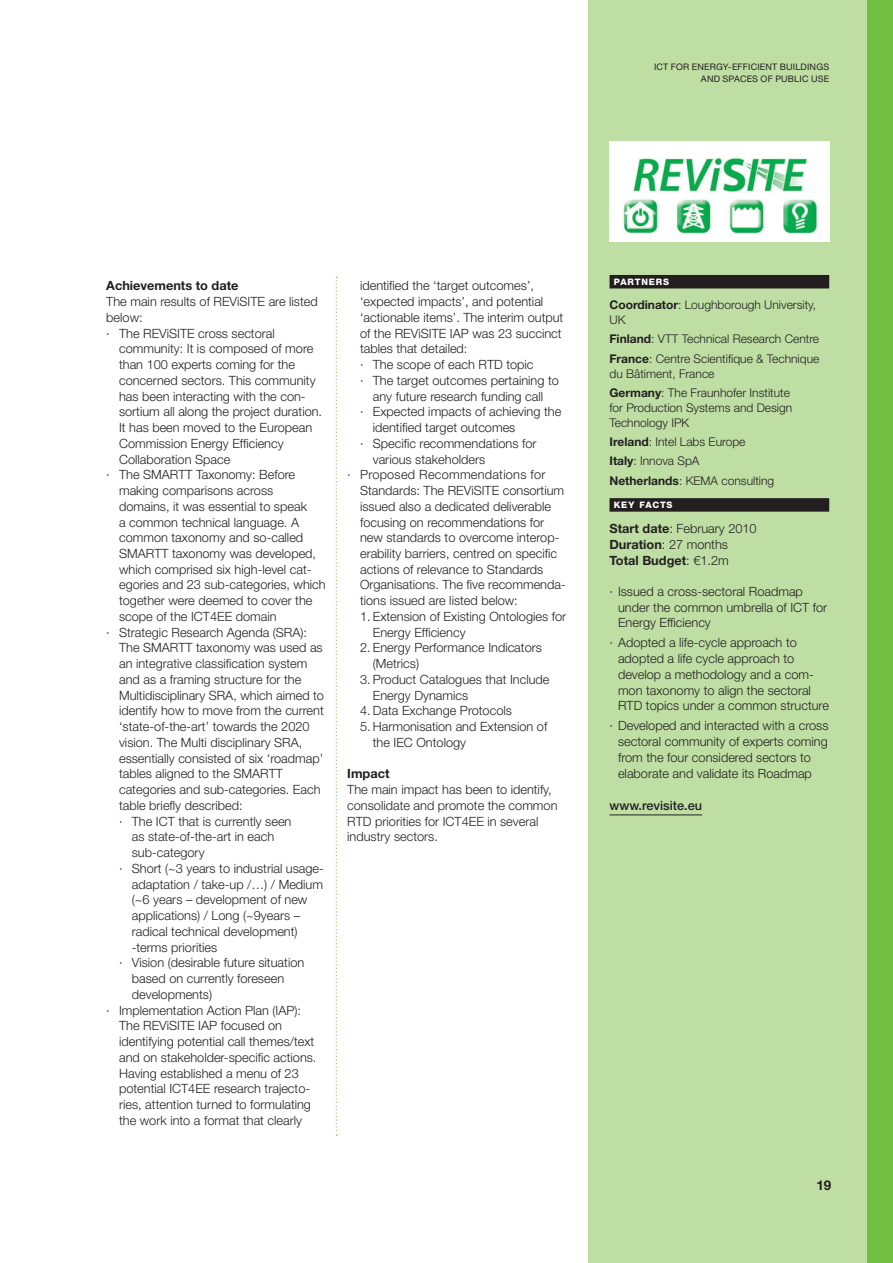
<style>
.page{position:relative;width:893px;height:1263px;background:#fff}
.page>*{position:absolute;margin:0;border:0;box-sizing:border-box;transform-origin:0 0}
.t1{font:700 13.5px "Helvetica Neue LT Std";color:#231f20}
.t2{font:300 12.75px/15.8px "Helvetica Neue LT Std";color:#231f20}
.t3{font:700 12.75px/15.8px "Helvetica Neue LT Std";color:#231f20}
.t4{font:300 12.75px "Helvetica Neue LT Std";letter-spacing:.02em;color:#231f20}
.t5{font:500 12.75px "Helvetica Neue LT Std";color:#231f20}
.t6{font:300 12px/19.2px "Helvetica Neue LT Std";color:#231f20}
.t7{font:9px/11.2px "Helvetica Neue LT Std";letter-spacing:.02em;color:#231f20;text-align:right}
.t8{font:800 8.85px "Helvetica Neue LT Std";letter-spacing:.1em;color:#fff}
.s1{font-weight:700}
.s2{font-weight:300}
</style>
<div class="page">
<svg style="left:336px;top:277px;width:1px;height:859px"></svg>
<div style="left:588px;top:0;width:304px;height:1263px;background:#bedea4"></div>
<div style="left:867px;top:0;width:25px;height:1263px;background:#72bf44"></div>
<div style="left:609px;top:275px;width:220px;height:13px;background:#231f20"></div>
<div style="left:609px;top:498px;width:220px;height:14px;background:#231f20"></div>
<hr style="left:609px;top:814px;width:93px;height:1px;background:#231f20">
<img style="left:609px;top:142px;width:220px;height:100px">
<p class="t7" style="left:654px;top:62px;width:177px">ICT FOR ENERGY-EFFICIENT BUILDINGS<br>AND SPACES OF PUBLIC USE</p>
<p class="t3" style="left:106px;top:279px;width:134px">Achievements to date</p>
<p class="t2" style="left:106px;top:295px;width:213px">The main results of REViSITE are listed below:<br>∙ The REViSITE cross sectoral</p>
<p class="t2" style="left:119px;top:342px;width:196px">community: It is composed of more</p>
<p class="t2" style="left:119px;top:358px;width:177px">than 100 experts coming for the</p>
<p class="t2" style="left:119px;top:374px;width:198px">concerned sectors. This community</p>
<p class="t2" style="left:119px;top:389px;width:188px">has been interacting with the con-</p>
<p class="t2" style="left:119px;top:405px;width:205px">sortium all along the project duration.</p>
<p class="t2" style="left:119px;top:421px;width:195px">It has been moved to the European</p>
<p class="t2" style="left:119px;top:437px;width:166px">Commission Energy Efficiency</p>
<p class="t2" style="left:119px;top:452px;width:113px">Collaboration Space</p>
<p class="t2" style="left:106px;top:468px;width:190px">∙ The SMARTT Taxonomy: Before</p>
<p class="t2" style="left:119px;top:484px;width:156px">making comparisons across</p>
<p class="t2" style="left:119px;top:499px;width:189px">domains, it was essential to speak</p>
<p class="t2" style="left:119px;top:515px;width:181px">a common technical language. A</p>
<p class="t2" style="left:119px;top:531px;width:186px">common taxonomy and so-called</p>
<p class="t2" style="left:119px;top:547px;width:198px">SMARTT taxonomy was developed,</p>
<p class="t2" style="left:119px;top:562px;width:194px">which comprised six high-level cat-</p>
<p class="t2" style="left:119px;top:578px;width:208px">egories and 23 sub-categories, which</p>
<p class="t2" style="left:119px;top:594px;width:195px">together were deemed to cover the</p>
<p class="t2" style="left:119px;top:610px;width:159px">scope of the ICT4EE domain</p>
<p class="t2" style="left:106px;top:625px;width:202px">∙ Strategic Research Agenda (SRA):</p>
<p class="t2" style="left:119px;top:641px;width:205px">The SMARTT taxonomy was used as</p>
<p class="t2" style="left:119px;top:657px;width:190px">an integrative classification system</p>
<p class="t2" style="left:119px;top:673px;width:184px">and as a framing structure for the</p>
<p class="t2" style="left:119px;top:688px;width:206px">Multidisciplinary SRA, which aimed to</p>
<p class="t2" style="left:119px;top:704px;width:206px">identify how to move from the current</p>
<p class="t2" style="left:119px;top:720px;width:192px">‘state-of-the-art’ towards the 2020</p>
<p class="t2" style="left:119px;top:736px;width:185px">vision. The Multi disciplinary SRA,</p>
<p class="t2" style="left:119px;top:751px;width:206px">essentially consisted of six ‘roadmap’</p>
<p class="t2" style="left:119px;top:767px;width:165px">tables aligned to the SMARTT</p>
<p class="t2" style="left:119px;top:783px;width:203px">categories and sub-categories. Each</p>
<p class="t2" style="left:119px;top:799px;width:125px">table briefly described:</p>
<p class="t2" style="left:119px;top:814px;width:174px">∙ The ICT that is currently seen</p>
<p class="t2" style="left:132px;top:830px;width:144px">as state-of-the-art in each</p>
<p class="t2" style="left:132px;top:846px;width:74px">sub-category</p>
<p class="t2" style="left:119px;top:862px;width:206px">∙ Short (~3 years to industrial usage-</p>
<p class="t2" style="left:132px;top:877px;width:193px">adaptation / take-up /…) / Medium</p>
<p class="t2" style="left:132px;top:893px;width:177px">(~6 years – development of new</p>
<p class="t2" style="left:132px;top:909px;width:170px">applications) / Long (~9years –</p>
<p class="t2" style="left:132px;top:925px;width:167px">radical technical development)</p>
<p class="t2" style="left:132px;top:940px;width:87px">-terms priorities</p>
<p class="t2" style="left:119px;top:956px;width:187px">∙ Vision (desirable future situation</p>
<p class="t2" style="left:132px;top:972px;width:154px">based on currently foreseen</p>
<p class="t2" style="left:132px;top:988px;width:82px">developments)</p>
<p class="t2" style="left:106px;top:1003px;width:196px">∙ Implementation Action Plan (IAP):</p>
<p class="t2" style="left:119px;top:1019px;width:164px">The REViSITE IAP focused on</p>
<p class="t2" style="left:119px;top:1035px;width:197px">identifying potential call themes/text</p>
<p class="t2" style="left:119px;top:1050px;width:199px">and on stakeholder-specific actions.</p>
<p class="t2" style="left:119px;top:1066px;width:181px">Having established a menu of 23</p>
<p class="t2" style="left:119px;top:1082px;width:193px">potential ICT4EE research trajecto-</p>
<p class="t2" style="left:119px;top:1098px;width:193px">ries, attention turned to formulating</p>
<p class="t2" style="left:119px;top:1113px;width:184px">the work into a format that clearly</p>
<p class="t2" style="left:360px;top:279px;width:175px">identified the ‘target outcomes’,</p>
<p class="t2" style="left:360px;top:295px;width:185px">‘expected impacts’, and potential</p>
<p class="t2" style="left:360px;top:311px;width:205px">‘actionable items’. The interim output</p>
<p class="t2" style="left:360px;top:326px;width:203px">of the REViSITE IAP was 23 succinct</p>
<p class="t2" style="left:360px;top:342px;width:109px">tables that detailed:</p>
<p class="t2" style="left:360px;top:358px;width:175px">∙ The scope of each RTD topic</p>
<p class="t2" style="left:360px;top:374px;width:200px">∙ The target outcomes pertaining to</p>
<p class="t2" style="left:373px;top:389px;width:172px">any future research funding call</p>
<p class="t2" style="left:360px;top:405px;width:203px">∙ Expected impacts of achieving the</p>
<p class="t2" style="left:373px;top:421px;width:144px">identified target outcomes</p>
<p class="t2" style="left:360px;top:437px;width:178px">∙ Specific recommendations for</p>
<p class="t2" style="left:373px;top:452px;width:114px">various stakeholders</p>
<p class="t4" style="left:347px;top:470px;width:200px">∙ Proposed Recommendations for</p>
<p class="t2" style="left:360px;top:484px;width:206px">Standards: The REViSITE consortium</p>
<p class="t2" style="left:360px;top:499px;width:192px">issued also a dedicated deliverable</p>
<p class="t2" style="left:360px;top:515px;width:186px">focusing on recommendations for</p>
<p class="t2" style="left:360px;top:531px;width:201px">new standards to overcome interop-</p>
<p class="t2" style="left:360px;top:547px;width:198px">erability barriers, centred on specific</p>
<p class="t2" style="left:360px;top:562px;width:185px">actions of relevance to Standards</p>
<p class="t2" style="left:360px;top:578px;width:207px">Organisations. The five recommenda-</p>
<p class="t2" style="left:360px;top:594px;width:159px">tions issued are listed below:</p>
<p class="t2" style="left:373px;top:610px;width:195px;text-indent:-13px">1. Extension of Existing Ontologies for<br>Energy Efficiency</p>
<p class="t2" style="left:373px;top:641px;width:171px;text-indent:-13px">2. Energy Performance Indicators (Metrics)</p>
<p class="t2" style="left:373px;top:673px;width:178px;text-indent:-13px">3. Product Catalogues that Include<br>Energy Dynamics</p>
<p class="t2" style="left:360px;top:704px;width:153px">4. Data Exchange Protocols</p>
<p class="t2" style="left:373px;top:720px;width:176px;text-indent:-13px">5. Harmonisation and Extension of the IEC Ontology</p>
<p class="t3" style="left:347px;top:767px;width:44px">Impact</p>
<p class="t2" style="left:347px;top:783px;width:212px">The main impact has been to identify, consolidate and promote the common<br>RTD priorities for ICT4EE in several industry sectors.</p>
<p class="t8" style="left:613px;top:277px;width:57px">PARTNERS</p>
<p class="t6" style="left:609px;top:298px;width:208px;line-height:15px"><span class="s1">Coordinator</span>: Loughborough University,<br>UK</p>
<p class="t6" style="left:609px;top:331px;width:211px"><span class="s1">Finland</span>: VTT Technical Research Centre<br><span class="s1">France</span>: Centre Scientifique &amp; Technique</p>
<p class="t6" style="left:609px;top:365px;width:182px">du Bâtiment, France<br><span class="s1">Germany</span>: The Fraunhofer Institute</p>
<p class="t6" style="left:609px;top:401px;width:184px;line-height:15px">for Production Systems and Design<br>Technology IPK</p>
<p class="t6" style="left:609px;top:433px;width:166px"><span class="s1">Ireland</span>: Intel Labs Europe<br><span class="s1">Italy</span>: Innova SpA<br><span class="s1">Netherlands</span>: KEMA consulting</p>
<p class="t8" style="left:613px;top:500px;width:60px">KEY FACTS</p>
<p class="t3" style="left:609px;top:522px;width:149px">Start date<span class="s2">: February 2010<br></span>Duration<span class="s2">: 27 months<br></span>Total Budget<span class="s2">: €1.2m</span></p>
<p class="t2" style="left:618px;top:585px;width:211px;text-indent:-9px">∙ Issued a cross-sectoral Roadmap under the common umbrella of ICT for<br>Energy Efficiency</p>
<p class="t2" style="left:618px;top:636px;width:212px;text-indent:-9px">∙ Adopted a life-cycle approach to adopted a life cycle approach to develop a methodology and a com&shy;mon taxonomy to align the sectoral RTD topics under a common structure</p>
<p class="t2" style="left:618px;top:719px;width:212px;text-indent:-9px">∙ Developed and interacted with a cross sectoral community of experts coming from the four considered sectors to elaborate and validate its Roadmap</p>
<p class="t5" style="left:609px;top:801px;width:94px">www.revisite.eu</p>
<p class="t1" style="left:816px;top:1181px;width:17px">19</p>
</div>
